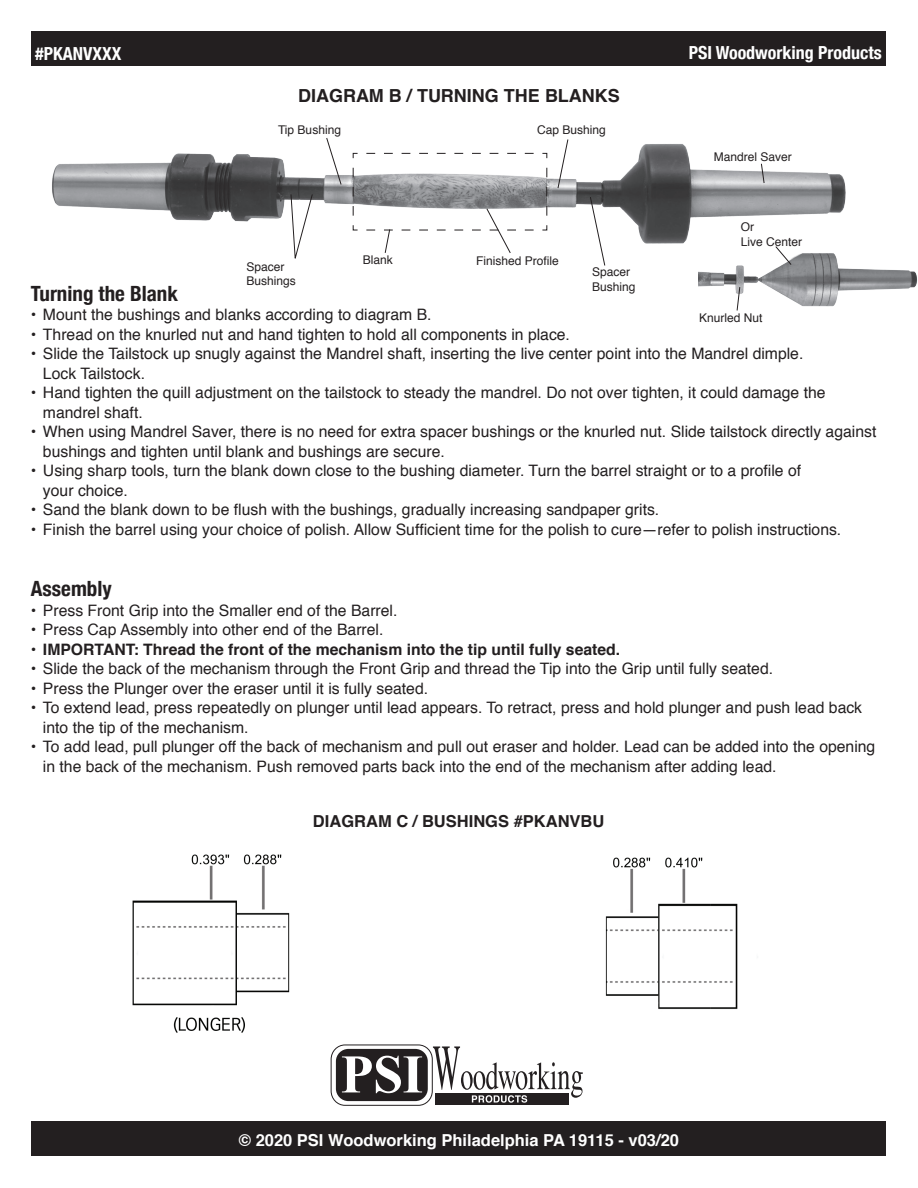
<style>
.page{position:relative;width:918px;height:1188px;background:#fff}
.page>*{position:absolute;margin:0;border:0;box-sizing:border-box;transform-origin:0 0}
.t1{font:700 condensed 21px "Helvetica Neue";color:#231f20}
.t2{font:700 condensed 18px "Helvetica Neue";color:#fff}
.t3{font:700 18px "Helvetica";color:#231f20}
.t4{font:700 16.5px "Helvetica";color:#fff}
.t5{font:700 16.5px "Helvetica";color:#231f20}
.t6{font:15.75px/19.5px "Helvetica";color:#231f20}
.t7{font:700 15.75px "Helvetica";color:#231f20}
.t8{font:12px/14.4px "Helvetica";color:#231f20}
.s1{font-weight:400}
</style>
<div class="page">
<img style="left:605px;top:857px;width:133px;height:152px">
<img style="left:132px;top:854px;width:158px;height:179px">
<svg style="left:331px;top:1045px;width:101px;height:60px"></svg>
<div style="left:331px;top:1045px;width:102px;height:61px;border:1px solid #231f20;border-radius:14px"></div>
<div style="left:435px;top:1093px;width:134px;height:12px;background:#231f20"></div>
<svg style="left:336px;top:1046px;width:247px;height:57px"></svg>
<div style="left:32px;top:32px;width:854px;height:34px;background:#231f20"></div>
<div style="left:32px;top:1121px;width:854px;height:35px;background:#231f20"></div>
<img style="left:52px;top:144px;width:794px;height:100px">
<svg style="left:352px;top:153px;width:196px;height:100px"></svg>
<svg style="left:290px;top:193px;width:23px;height:66px"></svg>
<svg style="left:326px;top:138px;width:16px;height:47px"></svg>
<svg style="left:557px;top:139px;width:12px;height:50px"></svg>
<svg style="left:590px;top:196px;width:16px;height:70px"></svg>
<img style="left:698px;top:241px;width:219px;height:66px">
<svg style="left:736px;top:286px;width:5px;height:25px"></svg>
<svg style="left:775px;top:246px;width:17px;height:20px"></svg>
<svg style="left:761px;top:163px;width:4px;height:21px"></svg>
<p class="t2" style="left:35px;top:38px;width:88px">#PKANVXXX</p>
<p class="t2" style="left:689px;top:38px;width:195px">PSI Woodworking Products</p>
<p class="t3" style="left:298px;top:81px;width:323px">DIAGRAM B / TURNING THE BLANKS</p>
<p class="t8" style="left:278px;top:123px;width:64px">Tip Bushing</p>
<p class="t8" style="left:537px;top:123px;width:70px">Cap Bushing</p>
<p class="t8" style="left:714px;top:150px;width:80px">Mandrel Saver</p>
<p class="t8" style="left:741px;top:220px;width:63px">Or<br>Live Center</p>
<p class="t8" style="left:363px;top:253px;width:32px">Blank</p>
<p class="t8" style="left:476px;top:254px;width:84px">Finished Profile</p>
<p class="t8" style="left:247px;top:260px;width:51px">Spacer<br>Bushings</p>
<p class="t8" style="left:592px;top:265px;width:45px">Spacer<br>Bushing</p>
<h1 class="t1" style="left:31px;top:276px;width:148px">Turning the Blank</h1>
<p class="t6" style="left:31px;top:306px;width:402px">• Mount the bushings and blanks according to diagram B.</p>
<p class="t6" style="left:31px;top:325px;width:541px">• Thread on the knurled nut and hand tighten to hold all components in place.</p>
<p class="t6" style="left:43px;top:345px;width:762px;text-indent:-12px">• Slide the Tailstock up snugly against the Mandrel shaft, inserting the live center point into the Mandrel dimple.<br>Lock Tailstock.</p>
<p class="t6" style="left:43px;top:384px;width:784px;text-indent:-12px">• Hand tighten the quill adjustment on the tailstock to steady the mandrel. Do not over tighten, it could damage the mandrel shaft.</p>
<p class="t6" style="left:43px;top:423px;width:835px;text-indent:-12px">• When using Mandrel Saver, there is no need for extra spacer bushings or the knurled nut. Slide tailstock directly against bushings and tighten until blank and bushings are secure.</p>
<p class="t6" style="left:43px;top:462px;width:760px;text-indent:-12px">• Using sharp tools, turn the blank down close to the bushing diameter. Turn the barrel straight or to a profile of your choice.</p>
<p class="t6" style="left:31px;top:501px;width:630px">• Sand the blank down to be flush with the bushings, gradually increasing sandpaper grits.</p>
<p class="t6" style="left:31px;top:520px;width:812px">• Finish the barrel using your choice of polish. Allow Sufficient time for the polish to cure—refer to polish instructions.</p>
<p class="t8" style="left:699px;top:311px;width:65px">Knurled Nut</p>
<h1 class="t1" style="left:31px;top:571px;width:82px">Assembly</h1>
<p class="t6" style="left:31px;top:601px;width:368px">• Press Front Grip into the Smaller end of the Barrel.</p>
<p class="t6" style="left:31px;top:620px;width:354px">• Press Cap Assembly into other end of the Barrel.</p>
<p class="t7" style="left:31px;top:636px;width:591px"><span class="s1">•</span> IMPORTANT: Thread the front of the mechanism into the tip until fully seated.</p>
<p class="t6" style="left:31px;top:659px;width:744px">• Slide the back of the mechanism through the Front Grip and thread the Tip into the Grip until fully seated.</p>
<p class="t6" style="left:31px;top:679px;width:399px">• Press the Plunger over the eraser until it is fully seated.</p>
<p class="t6" style="left:43px;top:698px;width:821px;text-indent:-12px">• To extend lead, press repeatedly on plunger until lead appears. To retract, press and hold plunger and push lead back into the tip of the mechanism.</p>
<p class="t6" style="left:43px;top:737px;width:834px;text-indent:-12px">• To add lead, pull plunger off the back of mechanism and pull out eraser and holder. Lead can be added into the opening in the back of the mechanism. Push removed parts back into the end of the mechanism after adding lead.</p>
<p class="t5" style="left:313px;top:808px;width:293px">DIAGRAM C / BUSHINGS #PKANVBU</p>
<p class="t4" style="left:239px;top:1127px;width:442px">© 2020 PSI Woodworking Philadelphia PA 19115 - v03/20</p>
</div>
